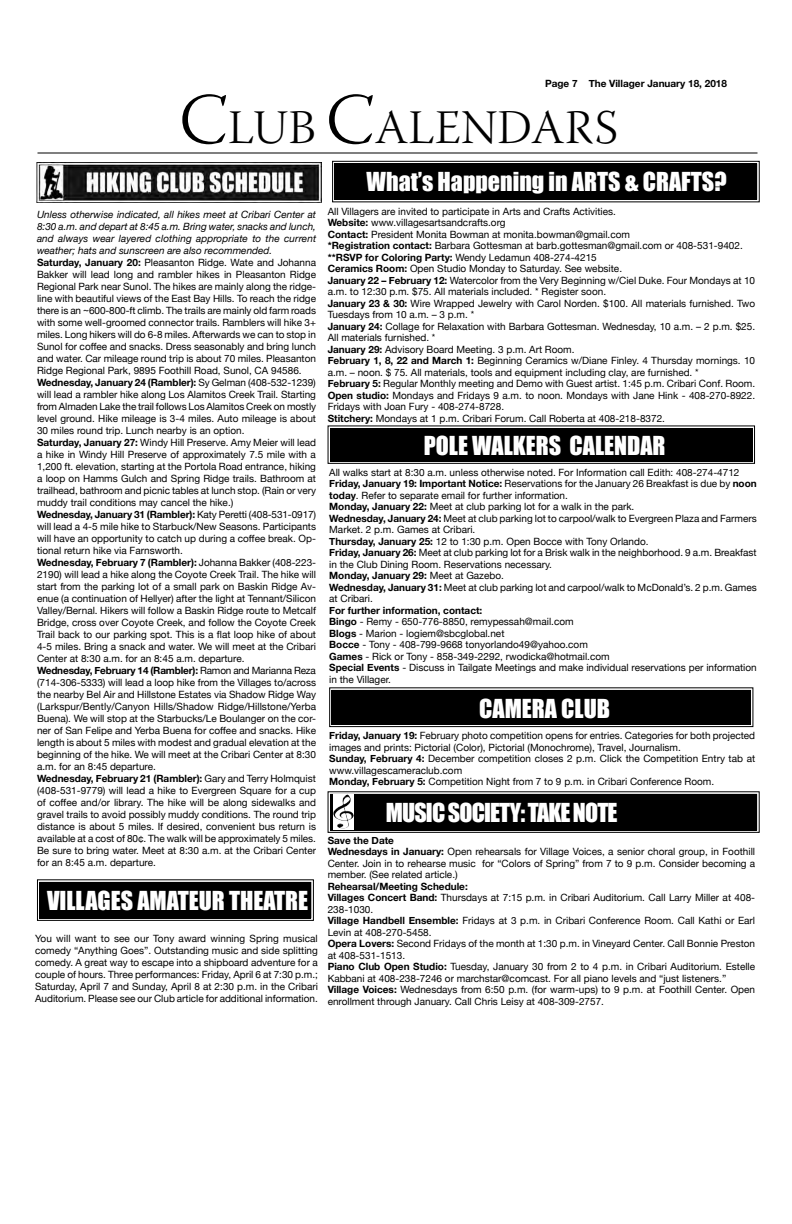
<style>
.page{position:relative;width:792px;height:1224px;background:#fff}
.page>*{position:absolute;margin:0;border:0;box-sizing:border-box;transform-origin:0 0}
.t1{font:48px "Warnock Pro Light Subh";letter-spacing:.01em;color:#000}
.t2{font:24px "Impact";color:#fff}
.t3{font:24px "Impact";letter-spacing:-.035em;color:#fff}
.t4{font:10px/12px "Helvetica Neue";color:#000}
.t5{font:700 10px "Helvetica Neue";color:#000}
.s1{font-size:72px}
.s2{font-style:italic}
.s3{font-weight:700}
</style>
<div class="page">
<hr style="left:38px;top:153px;width:720px;height:1px;background:#000">
<svg style="left:332px;top:160px;width:428px;height:43px;background:#1d1d1d"></svg>
<div style="left:335px;top:163px;width:422px;height:37px;border:2px solid #000"></div>
<svg style="left:329px;top:687px;width:425px;height:40px;background:#181818"></svg>
<div style="left:332px;top:690px;width:419px;height:35px;border:2px solid #000"></div>
<svg style="left:327px;top:425px;width:428px;height:39px;background:#181818"></svg>
<div style="left:330px;top:428px;width:422px;height:33px;border:2px solid #000"></div>
<img style="left:36px;top:163px;width:286px;height:39px">
<svg style="left:327px;top:791px;width:433px;height:42px;background:#171717"></svg>
<div style="left:330px;top:794px;width:427px;height:36px;border:2px solid #000"></div>
<svg style="left:333px;top:795px;width:21px;height:35px"></svg>
<img style="left:333px;top:795px;width:15px;height:33px">
<svg style="left:37px;top:879px;width:277px;height:42px;background:#171717"></svg>
<div style="left:40px;top:882px;width:271px;height:36px;border:2px solid #000"></div>
<p class="t5" style="left:545px;top:75px;width:184px">Page 7 The Villager January 18, 2018</p>
<h1 class="t1" style="left:180px;top:101px;width:440px"><span class="s1">C</span>LUB <span class="s1">C</span>ALENDARS</h1>
<h2 class="t2" style="left:367px;top:163px;width:362px">What’s Happening in ARTS &amp; CRAFTS?</h2>
<p class="t4" style="left:37px;top:209px;width:281px"><span class="s2">Unless otherwise indicated, all hikes meet at Cribari Center at 8:30 a.m. and depart at 8:45 a.m. Bring water, snacks and lunch, and always wear layered clothing appropriate to the current weather; hats and sunscreen are also recommended.<br></span><span class="s3">Saturday, January 20:</span> Pleasanton Ridge. Wate and Johanna Bakker will lead long and rambler hikes in Pleasanton Ridge Regional Park near Sunol. The hikes are mainly along the ridge&shy;line with beautiful views of the East Bay Hills. To reach the ridge there is an ~600-800-ft climb. The trails are mainly old farm roads with some well-groomed connector trails. Ramblers will hike 3+ miles. Long hikers will do 6-8 miles. Afterwards we can to stop in Sunol for coffee and snacks. Dress seasonably and bring lunch and water. Car mileage round trip is about 70 miles. Pleasanton Ridge Regional Park, 9895 Foothill Road, Sunol, CA 94586.<br><span class="s3">Wednesday, January 24 (Rambler):</span> Sy Gelman (408-532-1239) will lead a rambler hike along Los Alamitos Creek Trail. Starting from Almaden Lake the trail follows Los Alamitos Creek on mostly level ground. Hike mileage is 3-4 miles. Auto mileage is about 30 miles round trip. Lunch nearby is an option.<br><span class="s3">Saturday, January 27:</span> Windy Hill Preserve. Amy Meier will lead a hike in Windy Hill Preserve of approximately 7.5 mile with a 1,200 ft. elevation, starting at the Portola Road entrance, hiking a loop on Hamms Gulch and Spring Ridge trails. Bathroom at trailhead, bathroom and picnic tables at lunch stop. (Rain or very muddy trail conditions may cancel the hike.)<br><span class="s3">Wednesday, January 31 (Rambler):</span> Katy Peretti (408-531-0917) will lead a 4-5 mile hike to Starbuck/New Seasons. Participants will have an opportunity to catch up during a coffee break. Op&shy;tional return hike via Farnsworth.<br><span class="s3">Wednesday, February 7 (Rambler):</span> Johanna Bakker (408-223- 2190) will lead a hike along the Coyote Creek Trail. The hike will start from the parking lot of a small park on Baskin Ridge Av&shy;enue (a continuation of Hellyer) after the light at Tennant/Silicon Valley/Bernal. Hikers will follow a Baskin Ridge route to Metcalf Bridge, cross over Coyote Creek, and follow the Coyote Creek Trail back to our parking spot. This is a flat loop hike of about 4-5 miles. Bring a snack and water. We will meet at the Cribari Center at 8:30 a.m. for an 8:45 a.m. departure.<br><span class="s3">Wednesday, February 14 (Rambler):</span> Ramon and Marianna Reza (714-306-5333) will lead a loop hike from the Villages to/across the nearby Bel Air and Hillstone Estates via Shadow Ridge Way (Larkspur/Bently/Canyon Hills/Shadow Ridge/Hillstone/Yerba Buena). We will stop at the Starbucks/Le Boulanger on the cor&shy;ner of San Felipe and Yerba Buena for coffee and snacks. Hike length is about 5 miles with modest and gradual elevation at the beginning of the hike. We will meet at the Cribari Center at 8:30 a.m. for an 8:45 departure.<br><span class="s3">Wednesday, February 21 (Rambler):</span> Gary and Terry Holmquist (408-531-9779) will lead a hike to Evergreen Square for a cup of coffee and/or library. The hike will be along sidewalks and gravel trails to avoid possibly muddy conditions. The round trip distance is about 5 miles. If desired, convenient bus return is available at a cost of 80¢. The walk will be approximately 5 miles.<br>Be sure to bring water. Meet at 8:30 a.m. at the Cribari Center for an 8:45 a.m. departure.</p>
<h2 class="t2" style="left:47px;top:882px;width:263px">VILLAGES AMATEUR THEATRE</h2>
<p class="t4" style="left:35px;top:933px;width:284px;text-align:justify">You will want to see our Tony award winning Spring musical comedy “Anything Goes”. Outstanding music and side splitting comedy. A great way to escape into a shipboard adventure for a couple of hours. Three performances: Friday, April 6 at 7:30 p.m.; Saturday, April 7 and Sunday, April 8 at 2:30 p.m. in the Cribari Auditorium. Please see our Club article for additional information.</p>
<p class="t4" style="left:328px;top:206px;width:429px;line-height:11.5px">All Villagers are invited to participate in Arts and Crafts Activities.<br><span class="s3">Website:</span> www.villagesartsandcrafts.org<br><span class="s3">Contact:</span> President Monita Bowman at monita.bowman@gmail.com<br><span class="s3">*Registration contact:</span> Barbara Gottesman at barb.gottesman@gmail.com or 408-531-9402. <span class="s3">**RSVP for Coloring Party:</span> Wendy Ledamun 408-274-4215<br><span class="s3">Ceramics Room:</span> Open Studio Monday to Saturday. See website.<br><span class="s3">January 22 – February 12:</span> Watercolor from the Very Beginning w/Ciel Duke. Four Mondays at 10 a.m. to 12:30 p.m. $75. All materials included. * Register soon.<br><span class="s3">January 23 &amp; 30:</span> Wire Wrapped Jewelry with Carol Norden. $100. All materials furnished. Two Tuesdays from 10 a.m. – 3 p.m. *<br><span class="s3">January 24:</span> Collage for Relaxation with Barbara Gottesman. Wednesday, 10 a.m. – 2 p.m. $25.<br>All materials furnished. *<br><span class="s3">January 29:</span> Advisory Board Meeting. 3 p.m. Art Room.<br><span class="s3">February 1, 8, 22 and March 1:</span> Beginning Ceramics w/Diane Finley. 4 Thursday mornings. 10 a.m. – noon. $ 75. All materials, tools and equipment including clay, are furnished. *<br><span class="s3">February 5:</span> Regular Monthly meeting and Demo with Guest artist. 1:45 p.m. Cribari Conf. Room.<br><span class="s3">Open studio:</span> Mondays and Fridays 9 a.m. to noon. Mondays with Jane Hink - 408-270-8922.<br>Fridays with Joan Fury - 408-274-8728.<br><span class="s3">Stitchery:</span> Mondays at 1 p.m. Cribari Forum. Call Roberta at 408-218-8372.</p>
<h2 class="t2" style="left:424px;top:427px;width:243px">POLE WALKERS CALENDAR</h2>
<p class="t4" style="left:329px;top:467px;width:429px;line-height:11.5px">All walks start at 8:30 a.m. unless otherwise noted. For Information call Edith: 408-274-4712<br><span class="s3">Friday, January 19: Important Notice:</span> Reservations for the January 26 Breakfast is due by <span class="s3">noon today</span>. Refer to separate email for further information.<br><span class="s3">Monday, January 22:</span> Meet at club parking lot for a walk in the park.<br><span class="s3">Wednesday, January 24:</span> Meet at club parking lot to carpool/walk to Evergreen Plaza and Farmers Market. 2 p.m. Games at Cribari.<br><span class="s3">Thursday, January 25:</span> 12 to 1:30 p.m. Open Bocce with Tony Orlando.<br><span class="s3">Friday, January 26:</span> Meet at club parking lot for a Brisk walk in the neighborhood. 9 a.m. Breakfast in the Club Dining Room. Reservations necessary.<br><span class="s3">Monday, January 29:</span> Meet at Gazebo.<br><span class="s3">Wednesday, January 31:</span> Meet at club parking lot and carpool/walk to McDonald’s. 2 p.m. Games at Cribari.</p>
<p class="t4" style="left:329px;top:605px;width:429px;line-height:11.6px"><span class="s3">For further information, contact:<br>Bingo</span> - Remy - 650-776-8850, remypessah@mail.com<br><span class="s3">Blogs</span> - Marion - logiem@sbcglobal.net<br><span class="s3">Bocce</span> - Tony - 408-799-9668 tonyorlando49@yahoo.com<br><span class="s3">Games</span> - Rick or Tony - 858-349-2292, rwodicka@hotmail.com<br><span class="s3">Special Events</span> - Discuss in Tailgate Meetings and make individual reservations per information in the Villager.</p>
<h2 class="t2" style="left:479px;top:690px;width:132px">CAMERA CLUB</h2>
<p class="t4" style="left:329px;top:730px;width:427px;line-height:11.5px"><span class="s3">Friday, January 19:</span> February photo competition opens for entries. Categories for both projected images and prints: Pictorial (Color), Pictorial (Monochrome), Travel, Journalism.<br><span class="s3">Sunday, February 4:</span> December competition closes 2 p.m. Click the Competition Entry tab at www.villagescameraclub.com<br><span class="s3">Monday, February 5:</span> Competition Night from 7 to 9 p.m. in Cribari Conference Room.</p>
<h2 class="t3" style="left:386px;top:794px;width:233px">MUSIC SOCIETY: TAKE NOTE</h2>
<p class="t4" style="left:328px;top:835px;width:429px;line-height:11.5px"><span class="s3">Save the Date<br>Wednesdays in January:</span> Open rehearsals for Village Voices, a senior choral group, in Foothill Center. Join in to rehearse music for “Colors of Spring” from 7 to 9 p.m. Consider becoming a member. (See related article.)</p>
<p class="t4" style="left:328px;top:881px;width:429px;line-height:11.5px"><span class="s3">Rehearsal/Meeting Schedule:<br>Villages Concert Band:</span> Thursdays at 7:15 p.m. in Cribari Auditorium. Call Larry Miller at 408- 238-1030.<br><span class="s3">Village Handbell Ensemble:</span> Fridays at 3 p.m. in Cribari Conference Room. Call Kathi or Earl Levin at 408-270-5458.<br><span class="s3">Opera Lovers:</span> Second Fridays of the month at 1:30 p.m. in Vineyard Center. Call Bonnie Preston at 408-531-1513.<br><span class="s3">Piano Club Open Studio:</span> Tuesday, January 30 from 2 to 4 p.m. in Cribari Auditorium. Estelle Kabbani at 408-238-7246 or marchstar@comcast. For all piano levels and “just listeners.” <span class="s3">Village Voices:</span> Wednesdays from 6:50 p.m. (for warm-ups) to 9 p.m. at Foothill Center. Open enrollment through January. Call Chris Leisy at 408-309-2757.</p>
</div>
